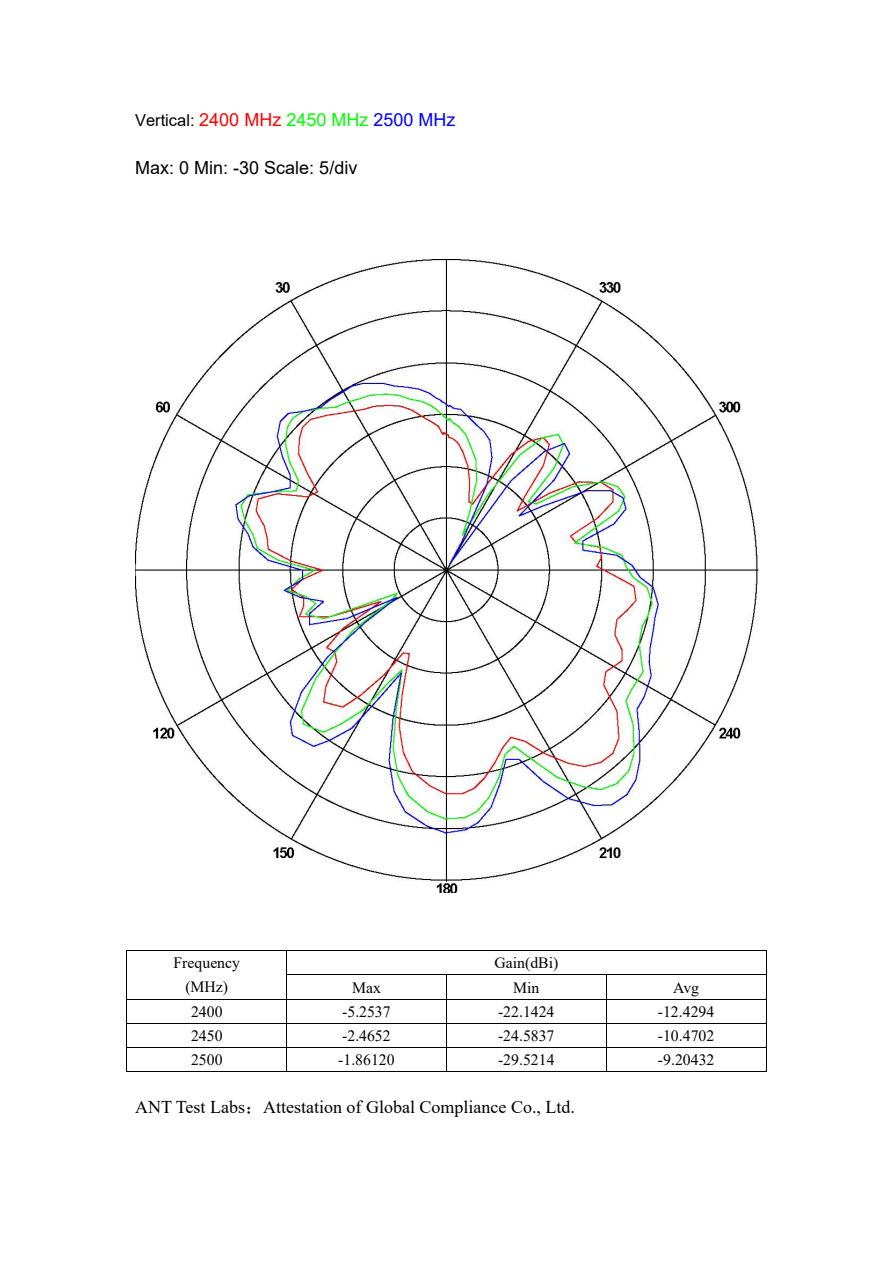
<style>
.page{position:relative;width:893px;height:1263px;background:#fff}
.page>*{position:absolute;margin:0;border:0;box-sizing:border-box;transform-origin:0 0}
.t1{font:18px "Times New Roman";color:#000}
.t2{font:18px "Arial";color:#000}
.t3{font:16.5px "Arial";color:#000}
.t4{font:15.75px "Times New Roman";color:#000}
.s1{font-size:18px;color:#f00}
.s2{font-size:18px;color:#0f0}
.s3{font-size:18px;color:#00f}
</style>
<div class="page">
<img style="left:135px;top:259px;width:623px;height:634px">
<hr style="left:127px;top:950px;width:639px;height:1px;background:#000">
<hr style="left:286px;top:975px;width:321px;height:1px;background:#000">
<hr style="left:607px;top:975px;width:159px;height:1px;background:#000">
<hr style="left:127px;top:999px;width:480px;height:1px;background:#000">
<hr style="left:607px;top:999px;width:159px;height:1px;background:#000">
<hr style="left:127px;top:1023px;width:480px;height:1px;background:#000">
<hr style="left:607px;top:1023px;width:159px;height:1px;background:#000">
<hr style="left:127px;top:1047px;width:480px;height:1px;background:#000">
<hr style="left:607px;top:1047px;width:159px;height:1px;background:#000">
<hr style="left:127px;top:1071px;width:159px;height:1px;background:#000">
<svg style="left:286px;top:951px;width:1px;height:121px"></svg>
<hr style="left:287px;top:1071px;width:159px;height:1px;background:#000">
<svg style="left:446px;top:976px;width:1px;height:96px"></svg>
<hr style="left:447px;top:1071px;width:159px;height:1px;background:#000">
<svg style="left:606px;top:976px;width:1px;height:96px"></svg>
<hr style="left:607px;top:1071px;width:159px;height:1px;background:#000">
<svg style="left:766px;top:950px;width:1px;height:122px"></svg>
<svg style="left:247px;top:1107px;width:3px;height:7px"></svg>
<p class="t3" style="left:135px;top:109px;width:322px">Vertical: <span class="s1">2400 MHz</span> <span class="s2">2450 MHz</span> <span class="s3">2500 MHz</span></p>
<p class="t2" style="left:135px;top:155px;width:224px">Max: 0 Min: -30 Scale: 5/div</p>
<p class="t4" style="left:174px;top:952px;width:68px">Frequency</p>
<p class="t4" style="left:494px;top:952px;width:65px">Gain(dBi)</p>
<p class="t4" style="left:185px;top:975px;width:44px">(MHz)</p>
<p class="t4" style="left:352px;top:976px;width:30px">Max</p>
<p class="t4" style="left:513px;top:976px;width:28px">Min</p>
<p class="t4" style="left:673px;top:976px;width:27px">Avg</p>
<p class="t4" style="left:191px;top:1000px;width:33px">2400</p>
<p class="t4" style="left:342px;top:1000px;width:50px">-5.2537</p>
<p class="t4" style="left:498px;top:1000px;width:58px">-22.1424</p>
<p class="t4" style="left:658px;top:1000px;width:58px">-12.4294</p>
<p class="t4" style="left:191px;top:1024px;width:33px">2450</p>
<p class="t4" style="left:342px;top:1024px;width:50px">-2.4652</p>
<p class="t4" style="left:498px;top:1024px;width:58px">-24.5837</p>
<p class="t4" style="left:658px;top:1024px;width:58px">-10.4702</p>
<p class="t4" style="left:191px;top:1049px;width:33px">2500</p>
<p class="t4" style="left:338px;top:1049px;width:58px">-1.86120</p>
<p class="t4" style="left:498px;top:1049px;width:58px">-29.5214</p>
<p class="t4" style="left:658px;top:1049px;width:58px">-9.20432</p>
<p class="t1" style="left:135px;top:1095px;width:441px">ANT Test Labs Attestation of Global Compliance Co., Ltd.</p>
</div>
